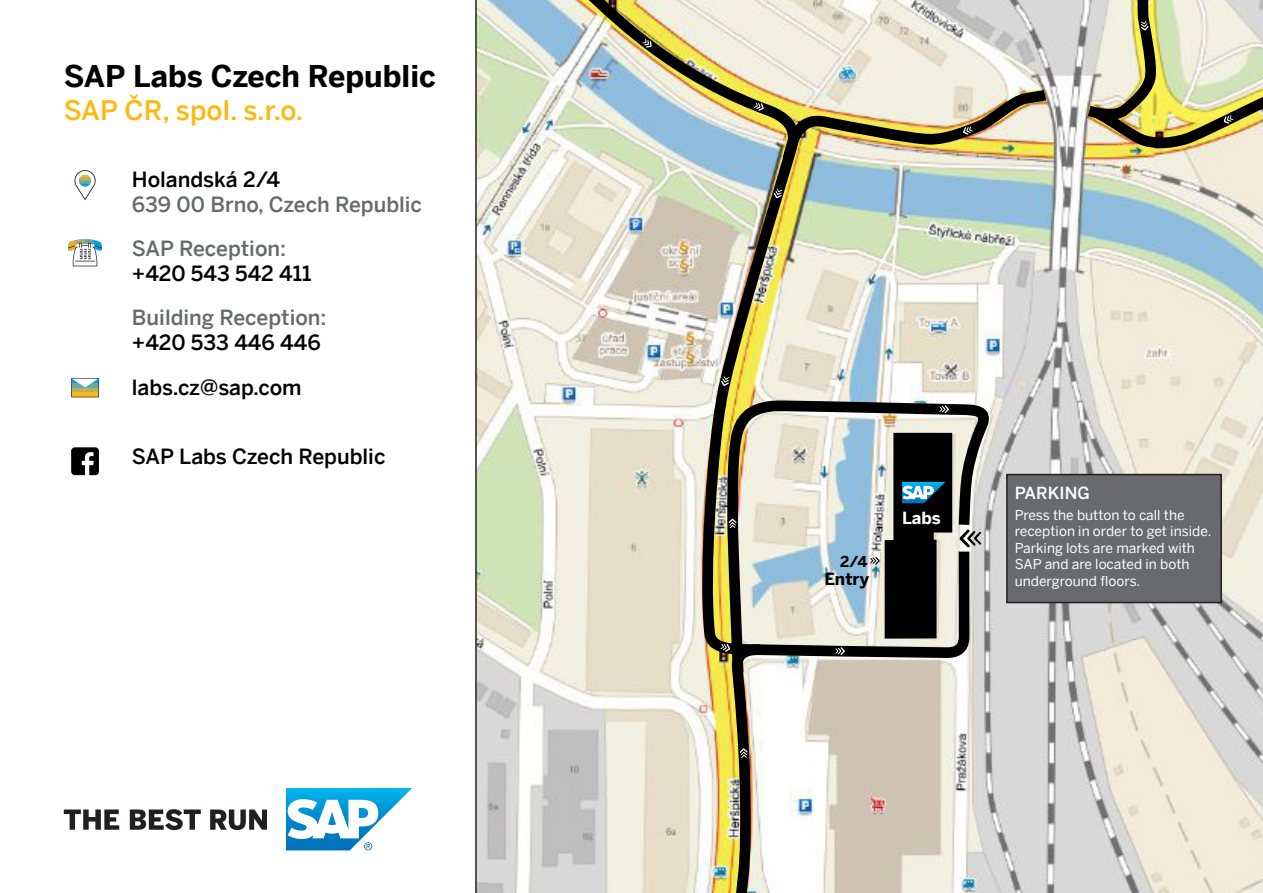
<style>
.page{position:relative;width:1263px;height:893px;background:#fff}
.page>*{position:absolute;margin:0;border:0;box-sizing:border-box;transform-origin:0 0}
.t1{font:700 30px "Benton Sans";color:#000}
.t2{font:500 27px "Benton Sans";color:#fdb913}
.t3{font:500 21px "Benton Sans";color:#000}
.t4{font:500 21px "Benton Sans";color:#696a6d}
.t5{font:500 16.8px "Benton Sans";color:#fff}
.t6{font:700 16.8px "Benton Sans";color:#000}
.t7{font:700 16.8px "Benton Sans";color:#fff}
.t8{font:700 15px "Benton Sans";color:#000}
.t9{font:13.65px/16.5px "Benton Sans";color:#fff}
</style>
<div class="page">
<svg style="left:71px;top:447px;width:28px;height:28px"></svg>
<svg style="left:71px;top:378px;width:28px;height:19px"></svg>
<svg style="left:74px;top:170px;width:22px;height:30px"></svg>
<svg style="left:68px;top:239px;width:34px;height:27px"></svg>
<img style="left:477px;top:0;width:786px;height:893px">
<hr style="left:475px;top:0;width:2px;height:893px;background:#231f20">
<img style="left:559px;top:0;width:416px;height:663px">
<svg style="left:722px;top:394px;width:270px;height:289px;background:#b6b9b0"></svg>
<svg style="left:642px;top:39px;width:10px;height:9px"></svg>
<svg style="left:754px;top:102px;width:10px;height:9px"></svg>
<svg style="left:774px;top:188px;width:8px;height:10px"></svg>
<svg style="left:721px;top:376px;width:8px;height:10px"></svg>
<svg style="left:835px;top:647px;width:10px;height:8px"></svg>
<svg style="left:939px;top:405px;width:10px;height:8px"></svg>
<svg style="left:728px;top:518px;width:9px;height:10px"></svg>
<img style="left:720px;top:639px;width:51px;height:254px">
<img style="left:775px;top:81px;width:284px;height:91px">
<img style="left:1076px;top:0;width:187px;height:157px">
<svg style="left:870px;top:433px;width:82px;height:206px;background:#505453"></svg>
<svg style="left:959px;top:529px;width:22px;height:19px"></svg>
<div style="left:1007px;top:475px;width:214px;height:127px;background:#696a6d"></div>
<div style="left:1006px;top:474px;width:216px;height:129px;border:2px solid #231f20"></div>
<svg style="left:64px;top:809px;width:203px;height:21px"></svg>
<svg style="left:286px;top:788px;width:126px;height:62px"></svg>
<p class="t1" style="left:64px;top:50px;width:374px">SAP Labs Czech Republic</p>
<p class="t2" style="left:64px;top:87px;width:241px">SAP ČR, spol. s.r.o.</p>
<p class="t3" style="left:132px;top:161px;width:150px">Holandská 2/4</p>
<p class="t4" style="left:132px;top:186px;width:292px">639 00 Brno, Czech Republic</p>
<p class="t4" style="left:132px;top:230px;width:156px">SAP Reception:</p>
<p class="t3" style="left:132px;top:255px;width:181px">+420 543 542 411</p>
<p class="t4" style="left:132px;top:299px;width:196px">Building Reception:</p>
<p class="t3" style="left:132px;top:325px;width:190px">+420 533 446 446</p>
<p class="t3" style="left:132px;top:369px;width:171px">labs.cz@sap.com</p>
<p class="t3" style="left:132px;top:438px;width:255px">SAP Labs Czech Republic</p>
<p class="t8" style="left:840px;top:548px;width:29px">2/4</p>
<p class="t6" style="left:824px;top:564px;width:46px">Entry</p>
<p class="t7" style="left:902px;top:503px;width:40px">Labs</p>
<p class="t5" style="left:1015px;top:478px;width:77px">PARKING</p>
<p class="t9" style="left:1015px;top:505px;width:198px">Press the button to call the reception in order to get inside.<br>Parking lots are marked with<br>SAP and are located in both underground floors.</p>
</div>
